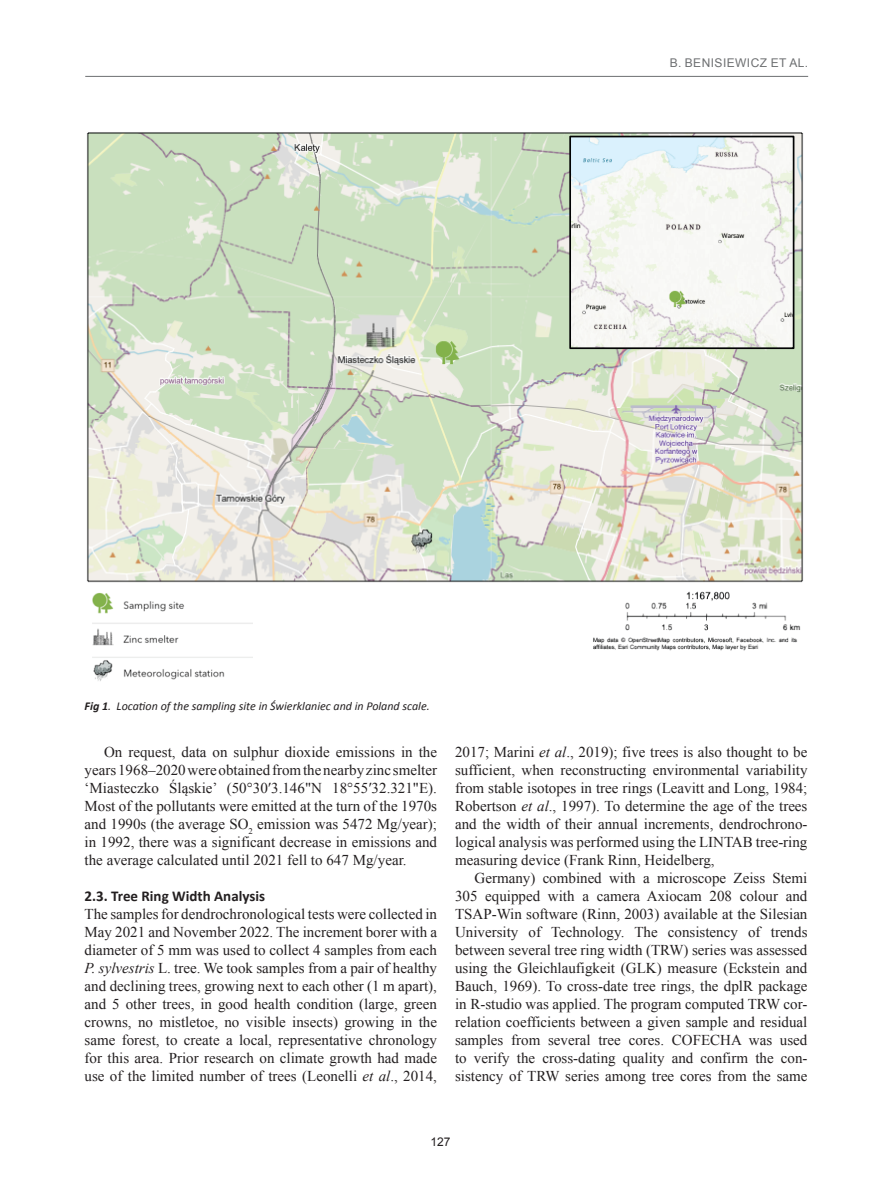
<style>
.page{position:relative;width:893px;height:1191px;background:#fff}
.page>*{position:absolute;margin:0;border:0;box-sizing:border-box;transform-origin:0 0}
.Tekst{font:15px/18px "Times New Roman";color:#231f20;text-align:justify}
.Tekst_1{font:15px/18px "Times New Roman";color:#231f20;text-align:justify}
._1_1_Sub-title{font:700 15px "Calibri";color:#231f20}
.Captions{font:italic 12px "Calibri";color:#231f20}
.t1{font:12px "Arial";letter-spacing:.035em;color:#6d6f71}
.t2{font:12px "Arial";color:#231f20}
.s1{font-weight:700}
.s2{font-style:italic}
</style>
<div class="page">
<hr style="left:85px;top:76px;width:723px;height:1px;background:#6d6f71">
<img style="left:87px;top:132px;width:716px;height:519px">
<img style="left:87px;top:585px;width:166px;height:96px">
<img style="left:572px;top:139px;width:219px;height:207px">
<div style="left:569px;top:136px;width:225px;height:213px;border:2px solid #020304"></div>
<p class="t1" style="left:670px;top:55px;width:140px">B. BENISIEWICZ ET AL.</p>
<p class="Captions" style="left:85px;top:697px;width:347px"><span class="s1">Fig 1</span>. Location of the sampling site in Świerklaniec and in Poland scale.</p>
<p class="Tekst" style="left:85px;top:742px;width:354px;text-indent:20px">On request, data on sulphur dioxide emissions in the years 1968–2020 were obtained from the nearby zinc smelter ‘Miasteczko Śląskie’ (50°30ʹ3.146"N 18°55ʹ32.321"E).<br>Most of the pollutants were emitted at the turn of the 1970s and 1990s (the average SO<sub>2</sub> emission was 5472 Mg/year); in 1992, there was a significant decrease in emissions and the average calculated until 2021 fell to 647 Mg/year.</p>
<p class="_1_1_Sub-title" style="left:85px;top:884px;width:182px">2.3. Tree Ring Width Analysis</p>
<p class="Tekst_1" style="left:85px;top:904px;width:354px">The samples for dendrochronological tests were collected in May 2021 and November 2022. The increment borer with a diameter of 5 mm was used to collect 4 samples from each <span class="s2">P. sylvestris</span> L. tree. We took samples from a pair of healthy and declining trees, growing next to each other (1 m apart), and 5 other trees, in good health condition (large, green crowns, no mistletoe, no visible insects) growing in the same forest, to create a local, representative chronology for this area. Prior research on climate growth had made use of the limited number of trees (Leonelli <span class="s2">et al</span>., 2014,</p>
<p class="Tekst_1" style="left:455px;top:742px;width:354px">2017; Marini <span class="s2">et al</span>., 2019); five trees is also thought to be sufficient, when reconstructing environmental variability from stable isotopes in tree rings (Leavitt and Long, 1984; Robertson <span class="s2">et al</span>., 1997). To determine the age of the trees and the width of their annual increments, dendrochrono&shy;logical analysis was performed using the LINTAB tree-ring measuring device (Frank Rinn, Heidelberg,</p>
<p class="Tekst" style="left:455px;top:868px;width:354px;text-indent:20px">Germany) combined with a microscope Zeiss Stemi 305 equipped with a camera Axiocam 208 colour and TSAP-Win software (Rinn, 2003) available at the Silesian University of Technology. The consistency of trends between several tree ring width (TRW) series was assessed using the Gleichlaufigkeit (GLK) measure (Eckstein and Bauch, 1969). To cross-date tree rings, the dplR package in R-studio was applied. The program computed TRW cor&shy;relation coefficients between a given sample and residual samples from several tree cores. COFECHA was used to verify the cross-dating quality and confirm the con&shy;sistency of TRW series among tree cores from the same</p>
<p class="t2" style="left:430px;top:1132px;width:22px">127</p>
</div>
